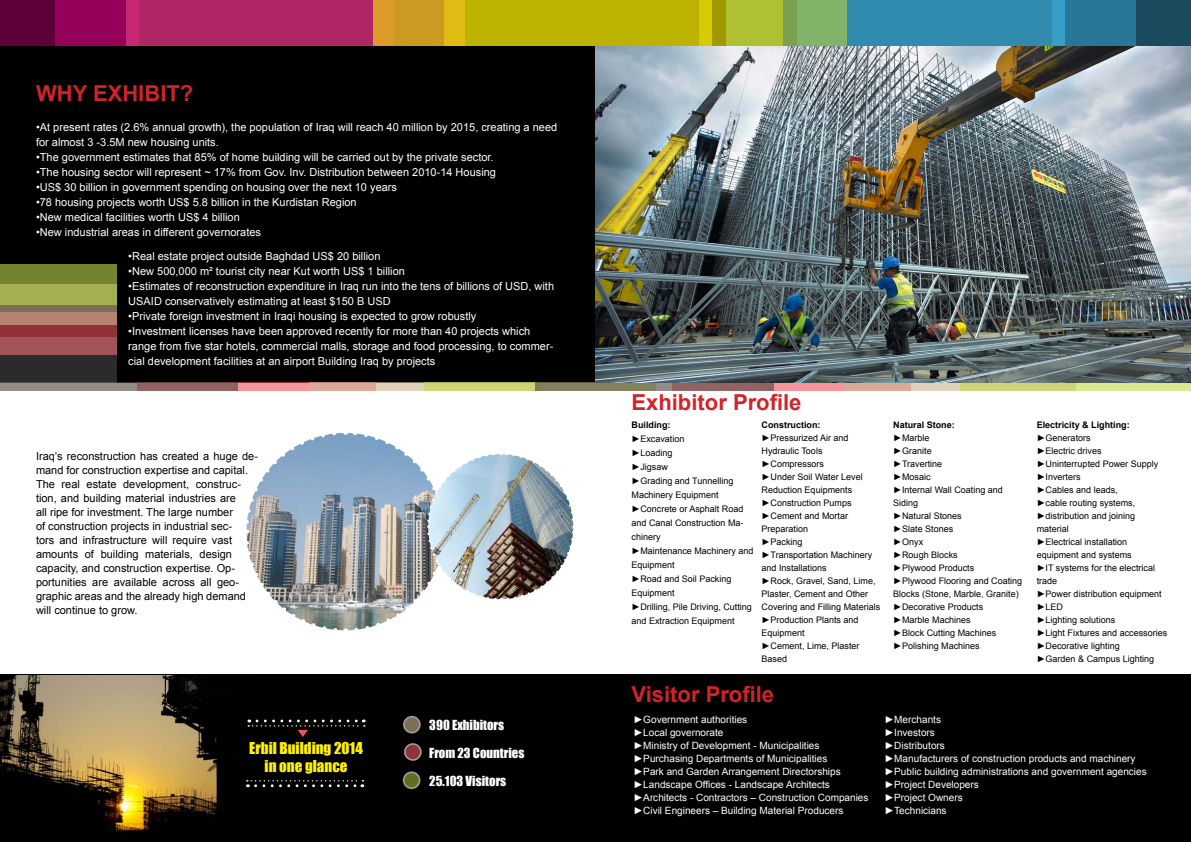
<style>
.page{position:relative;width:1191px;height:842px;background:#fff}
.page>*{position:absolute;margin:0;border:0;box-sizing:border-box;transform-origin:0 0}
.t1{font:700 22px "Arial";color:#d2232a}
.t2{font:15px/18px "Impact";color:#fff200;text-align:center}
.t3{font:12.8px/28px "Impact";color:#fff}
.t4{font:11px/15px "Arial";color:#fff}
.t5{font:11px/14px "Arial";color:#000}
.t6{font:10px/13px "Arial";color:#fff}
.t7{font:9px/13px "Arial";color:#000}
.t8{font:700 9px "Arial";color:#000}
</style>
<div class="page">
<div style="left:0;top:0;width:1191px;height:383px;background:#000"></div>
<div style="left:0;top:675px;width:1191px;height:167px;background:#000"></div>
<div style="left:404px;top:717px;width:16px;height:16px;background:#7c6f58;border-radius:50%"></div>
<div style="left:403px;top:716px;width:18px;height:17px;border:2px solid #fff;border-radius:50%"></div>
<svg style="left:405px;top:744px;width:16px;height:16px"></svg>
<div style="left:404px;top:743px;width:18px;height:18px;border:2px solid #fff;border-radius:50%"></div>
<svg style="left:403px;top:772px;width:16px;height:16px"></svg>
<div style="left:403px;top:771px;width:17px;height:18px;border:2px solid #fff;border-radius:50%"></div>
<div style="left:0;top:0;width:138px;height:46px;background:#5d0037"></div>
<div style="left:55px;top:0;width:338px;height:46px;background:#950058"></div>
<div style="left:126px;top:0;width:338px;height:46px;background:#af2765"></div>
<div style="left:1052px;top:0;width:139px;height:46px;background:#1a4a5d"></div>
<div style="left:797px;top:0;width:338px;height:46px;background:#297796"></div>
<div style="left:726px;top:0;width:338px;height:46px;background:#308bae"></div>
<svg style="left:783px;top:0;width:63px;height:46px;background:#7fae63"></svg>
<svg style="left:712px;top:0;width:71px;height:46px;background:#acb826"></svg>
<svg style="left:374px;top:0;width:338px;height:46px;background:#c3ae08"></svg>
<svg style="left:0;top:264px;width:1191px;height:127px"></svg>
<img style="left:595px;top:46px;width:596px;height:337px">
<img style="left:0;top:676px;width:256px;height:155px">
<img style="left:246px;top:433px;width:328px;height:198px">
<svg style="left:247px;top:780px;width:116px;height:7px"></svg>
<svg style="left:248px;top:719px;width:117px;height:18px"></svg>
<h1 class="t1" style="left:36px;top:79px;width:159px">WHY EXHIBIT?</h1>
<p class="t4" style="left:36px;top:120px;width:523px">•At present rates (2.6% annual growth), the population of Iraq will reach 40 million by 2015, creating a need for almost 3 -3.5M new housing units.</p>
<p class="t4" style="left:36px;top:150px;width:459px">•The government estimates that 85% of home building will be carried out by the private sector.</p>
<p class="t4" style="left:36px;top:165px;width:461px">•The housing sector will represent ~ 17% from Gov. Inv. Distribution between 2010-14 Housing</p>
<p class="t4" style="left:36px;top:180px;width:362px">•US$ 30 billion in government spending on housing over the next 10 years</p>
<p class="t4" style="left:36px;top:195px;width:322px">•78 housing projects worth US$ 5.8 billion in the Kurdistan Region</p>
<p class="t4" style="left:36px;top:210px;width:205px">•New medical facilities worth US$ 4 billion</p>
<p class="t4" style="left:36px;top:225px;width:226px">•New industrial areas in different governorates</p>
<p class="t4" style="left:128px;top:248px;width:254px">•Real estate project outside Baghdad US$ 20 billion</p>
<p class="t4" style="left:128px;top:263px;width:278px">•New 500,000 m² tourist city near Kut worth US$ 1 billion</p>
<p class="t4" style="left:128px;top:278px;width:427px">•Estimates of reconstruction expenditure in Iraq run into the tens of billions of USD, with<br>USAID conservatively estimating at least $150 B USD</p>
<p class="t4" style="left:128px;top:308px;width:350px">•Private foreign investment in Iraqi housing is expected to grow robustly</p>
<p class="t4" style="left:128px;top:323px;width:426px">•Investment licenses have been approved recently for more than 40 projects which range from five star hotels, commercial malls, storage and food processing, to commer&shy;cial development facilities at an airport Building Iraq by projects</p>
<p class="t5" style="left:36px;top:449px;width:223px">Iraq’s reconstruction has created a huge de&shy;mand for construction expertise and capital.<br>The real estate development, construc&shy;tion, and building material industries are<br>all ripe for investment. The large number<br>of construction projects in industrial sec-<br>tors and infrastructure will require vast amounts of building materials, design capacity, and construction expertise. Op&shy;portunities are available across all geo&shy;graphic areas and the already high demand will continue to grow.</p>
<h2 class="t2" style="left:249px;top:739px;width:115px">Erbil Building 2014 in one glance</h2>
<h3 class="t3" style="left:429px;top:710px;width:76px">390 Exhibitors</h3>
<h3 class="t3" style="left:429px;top:739px;width:97px">From 23 Countries<br>25.103 Visitors</h3>
<h1 class="t1" style="left:631px;top:387px;width:171px">Exhibitor Profile</h1>
<p class="t8" style="left:631px;top:419px;width:40px">Building:</p>
<p class="t7" style="left:631px;top:432px;width:123px;line-height:14px">►Excavation<br>►Loading<br>►Jigsaw<br>►Grading and Tunnelling<br>Machinery Equipment ►Concrete or Asphalt Road and Canal Construction Ma&shy;chinery<br>►Maintenance Machinery and<br>Equipment<br>►Road and Soil Packing<br>Equipment<br>►Drilling, Pile Driving, Cutting and Extraction Equipment</p>
<p class="t8" style="left:761px;top:419px;width:60px">Construction:</p>
<p class="t7" style="left:761px;top:432px;width:120px">►Pressurized Air and<br>Hydraulic Tools ►Compressors<br>►Under Soil Water Level<br>Reduction Equipments ►Construction Pumps ►Cement and Mortar<br>Preparation<br>►Packing<br>►Transportation Machinery and Installations<br>►Rock, Gravel, Sand, Lime,<br>Plaster, Cement and Other<br>Covering and Filling Materials ►Production Plants and<br>Equipment<br>►Cement, Lime, Plaster<br>Based</p>
<h1 class="t1" style="left:631px;top:680px;width:144px">Visitor Profile</h1>
<p class="t8" style="left:893px;top:419px;width:63px">Natural Stone:</p>
<p class="t7" style="left:893px;top:432px;width:130px">►Marble<br>►Granite<br>►Travertine<br>►Mosaic<br>►Internal Wall Coating and<br>Siding<br>►Natural Stones<br>►Slate Stones<br>►Onyx<br>►Rough Blocks<br>►Plywood Products<br>►Plywood Flooring and Coating<br>Blocks (Stone, Marble, Granite) ►Decorative Products<br>►Marble Machines<br>►Block Cutting Machines ►Polishing Machines</p>
<p class="t8" style="left:1036px;top:419px;width:95px">Electricity &amp; Lighting:</p>
<p class="t7" style="left:1036px;top:432px;width:132px">►Generators<br>►Electric drives ►Uninterrupted Power Supply ►Inverters<br>►Cables and leads,<br>►cable routing systems, ►distribution and joining material<br>►Electrical installation equipment and systems<br>►IT systems for the electrical trade<br>►Power distribution equipment ►LED<br>►Lighting solutions<br>►Light Fixtures and accessories ►Decorative lighting<br>►Garden &amp; Campus Lighting</p>
<p class="t6" style="left:633px;top:713px;width:236px">►Government authorities<br>►Local governorate<br>►Ministry of Development - Municipalities ►Purchasing Departments of Municipalities<br>►Park and Garden Arrangement Directorships ►Landscape Offices - Landscape Architects ►Architects - Contractors – Construction Companies ►Civil Engineers – Building Material Producers</p>
<p class="t6" style="left:884px;top:713px;width:264px">►Merchants<br>►Investors<br>►Distributors<br>►Manufacturers of construction products and machinery ►Public building administrations and government agencies ►Project Developers<br>►Project Owners<br>►Technicians</p>
</div>
